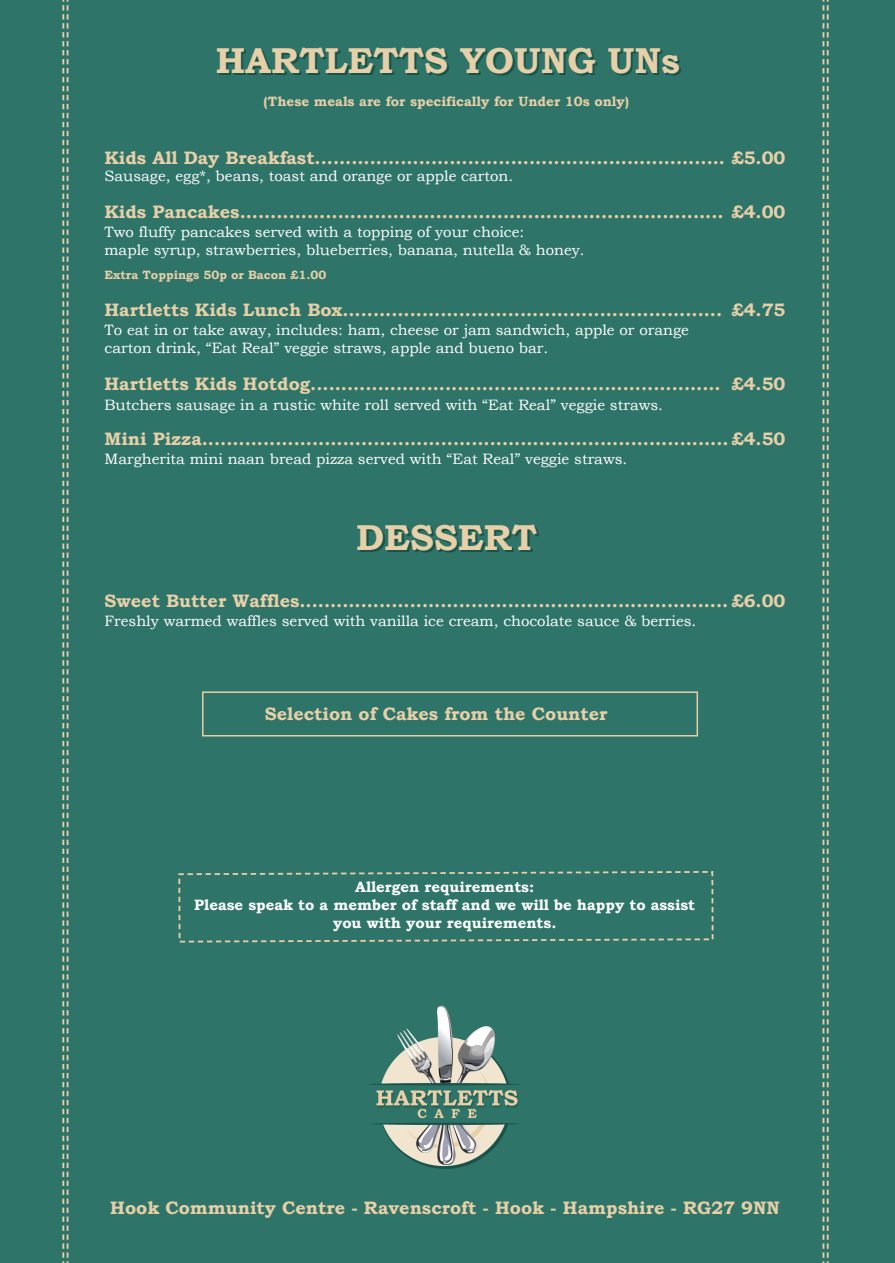
<style>
.page{position:relative;width:895px;height:1263px;background:#fff}
.page>*{position:absolute;margin:0;border:0;box-sizing:border-box;transform-origin:0 0}
.t1{font:700 36px "Bookman Old Style";color:#e7cfa8}
.t2{font:700 18px "Bookman Old Style";color:#e7cfa8}
.t3{font:15px/18px "Bookman Old Style";color:#fff}
.t4{font:700 15px/18px "Bookman Old Style";color:#fff;text-align:center}
.t5{font:700 13.5px "Bookman Old Style";color:#e7cfa8}
.t6{font:700 12px "Bookman Old Style";color:#e7cfa8}
</style>
<div class="page">
<div style="left:0;top:0;width:870px;height:1263px;background:#2f7468"></div>
<svg style="left:822px;top:0;width:6px;height:1263px;background:#658e7a"></svg>
<svg style="left:62px;top:0;width:6px;height:1263px;background:#68907b"></svg>
<div style="left:202px;top:691px;width:495px;height:45px;border:2px solid #e7cfa8"></div>
<div style="left:177px;top:870px;width:537px;height:73px;background:#2f7468"></div>
<div style="left:870px;top:0;width:24px;height:1263px;background:#2f7468"></div>
<h1 class="t1" style="left:216px;top:39px;width:465px">HARTLETTS YOUNG UNs</h1>
<p class="t5" style="left:263px;top:94px;width:367px">(These meals are for specifically for Under 10s only)</p>
<p class="t2" style="left:104px;top:147px;width:682px">Kids All Day Breakfast................................................................... £5.00</p>
<p class="t3" style="left:104px;top:167px;width:410px">Sausage, egg*, beans, toast and orange or apple carton.</p>
<p class="t2" style="left:104px;top:201px;width:682px">Kids Pancakes............................................................................... £4.00</p>
<p class="t3" style="left:104px;top:223px;width:481px">Two fluffy pancakes served with a topping of your choice:<br>maple syrup, strawberries, blueberries, banana, nutella &amp; honey.</p>
<p class="t6" style="left:104px;top:267px;width:223px">Extra Toppings 50p or Bacon £1.00</p>
<p class="t2" style="left:104px;top:299px;width:682px">Hartletts Kids Lunch Box.............................................................. £4.75</p>
<p class="t3" style="left:104px;top:321px;width:585px">To eat in or take away, includes: ham, cheese or jam sandwich, apple or orange carton drink, “Eat Real” veggie straws, apple and bueno bar.</p>
<p class="t2" style="left:104px;top:373px;width:682px">Hartletts Kids Hotdog................................................................... £4.50</p>
<p class="t3" style="left:104px;top:395px;width:560px">Butchers sausage in a rustic white roll served with “Eat Real” veggie straws.</p>
<p class="t2" style="left:104px;top:428px;width:682px">Mini Pizza...................................................................................... £4.50</p>
<p class="t3" style="left:104px;top:450px;width:524px">Margherita mini naan bread pizza served with “Eat Real” veggie straws.</p>
<h1 class="t1" style="left:356px;top:516px;width:182px">DESSERT</h1>
<p class="t2" style="left:104px;top:590px;width:682px">Sweet Butter Waffles...................................................................... £6.00</p>
<p class="t3" style="left:104px;top:612px;width:593px">Freshly warmed waffles served with vanilla ice cream, chocolate sauce &amp; berries.</p>
<p class="t2" style="left:265px;top:703px;width:344px">Selection of Cakes from the Counter</p>
<p class="t4" style="left:194px;top:877px;width:502px">Allergen requirements:<br>Please speak to a member of staff and we will be happy to assist you with your requirements.</p>
<p class="t2" style="left:110px;top:1197px;width:670px">Hook Community Centre - Ravenscroft - Hook - Hampshire - RG27 9NN</p>
</div>
